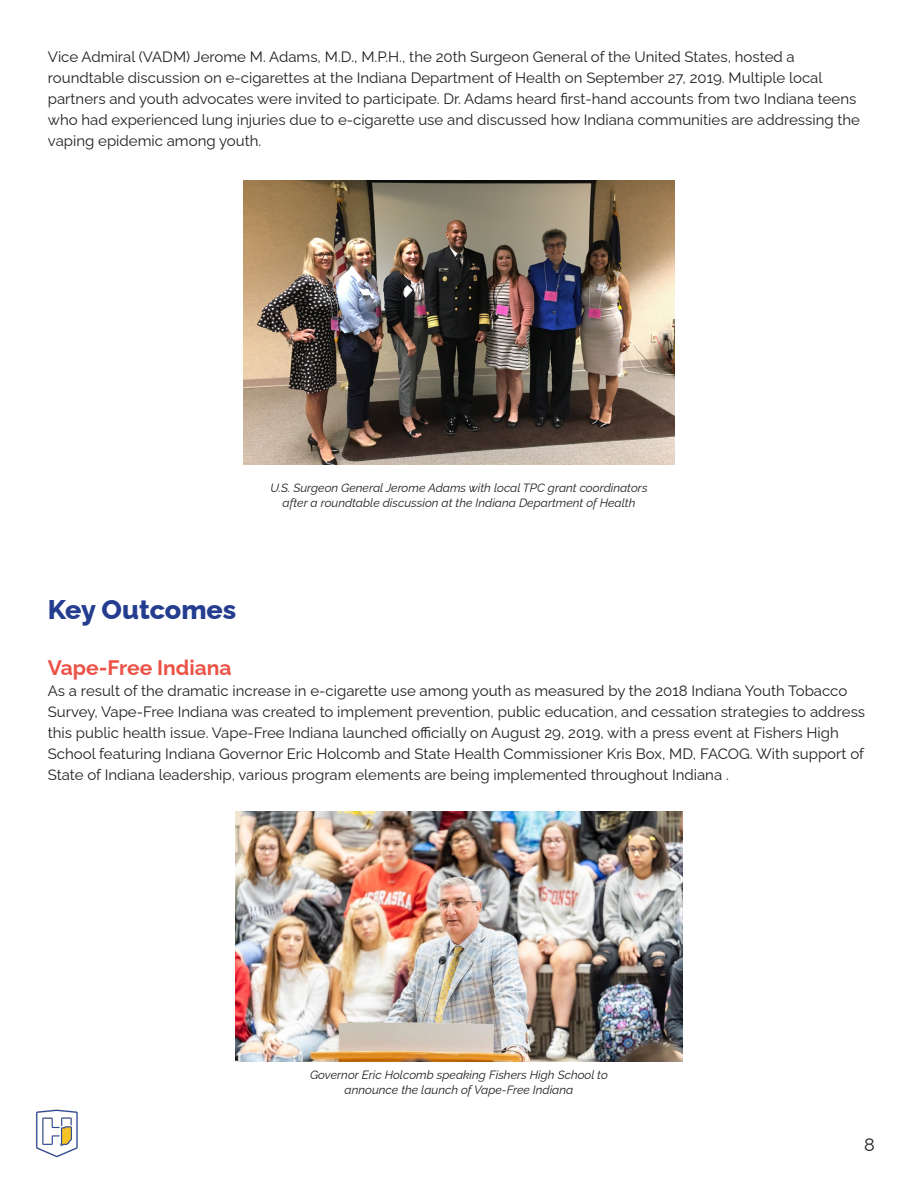
<style>
.page{position:relative;width:918px;height:1188px;background:#fff}
.page>*{position:absolute;margin:0;border:0;box-sizing:border-box;transform-origin:0 0}
.Subheading{font:800 27px "Raleway";letter-spacing:-.005em;color:#253d8f}
.Body_Copy{font:700 21px "Raleway";color:#ec5246}
.t1{font:18px "Raleway";color:#231f20}
.Body_Copy-2{font:15px/21px "Raleway";color:#231f20}
.Body_Copy-3{font:italic 12px/15px "Raleway";color:#231f20;text-align:center}
</style>
<div class="page">
<img style="left:236px;top:812px;width:446px;height:250px">
<img style="left:243px;top:181px;width:432px;height:284px">
<img style="left:36px;top:1109px;width:42px;height:49px">
<p class="Body_Copy-2" style="left:48px;top:44px;width:814px">Vice Admiral (VADM) Jerome M. Adams, M.D., M.P.H., the 20th Surgeon General of the United States, hosted a roundtable discussion on e-cigarettes at the Indiana Department of Health on September 27, 2019. Multiple local partners and youth advocates were invited to participate. Dr. Adams heard first-hand accounts from two Indiana teens who had experienced lung injuries due to e-cigarette use and discussed how Indiana communities are addressing the vaping epidemic among youth.</p>
<p class="Body_Copy-3" style="left:270px;top:478px;width:379px">U.S. Surgeon General Jerome Adams with local TPC grant coordinators after a roundtable discussion at the Indiana Department of Health</p>
<p class="Subheading" style="left:48px;top:588px;width:190px">Key Outcomes</p>
<p class="Body_Copy" style="left:48px;top:651px;width:185px">Vape-Free Indiana</p>
<p class="Body_Copy-2" style="left:48px;top:678px;width:819px">As a result of the dramatic increase in e-cigarette use among youth as measured by the 2018 Indiana Youth Tobacco Survey, Vape-Free Indiana was created to implement prevention, public education, and cessation strategies to address this public health issue. Vape-Free Indiana launched officially on August 29, 2019, with a press event at Fishers High School featuring Indiana Governor Eric Holcomb and State Health Commissioner Kris Box, MD, FACOG. With support of State of Indiana leadership, various program elements are being implemented throughout Indiana .</p>
<p class="Body_Copy-3" style="left:310px;top:1066px;width:299px">Governor Eric Holcomb speaking Fishers High School to announce the launch of Vape-Free Indiana</p>
<p class="t1" style="left:864px;top:1130px;width:12px">8</p>
</div>
